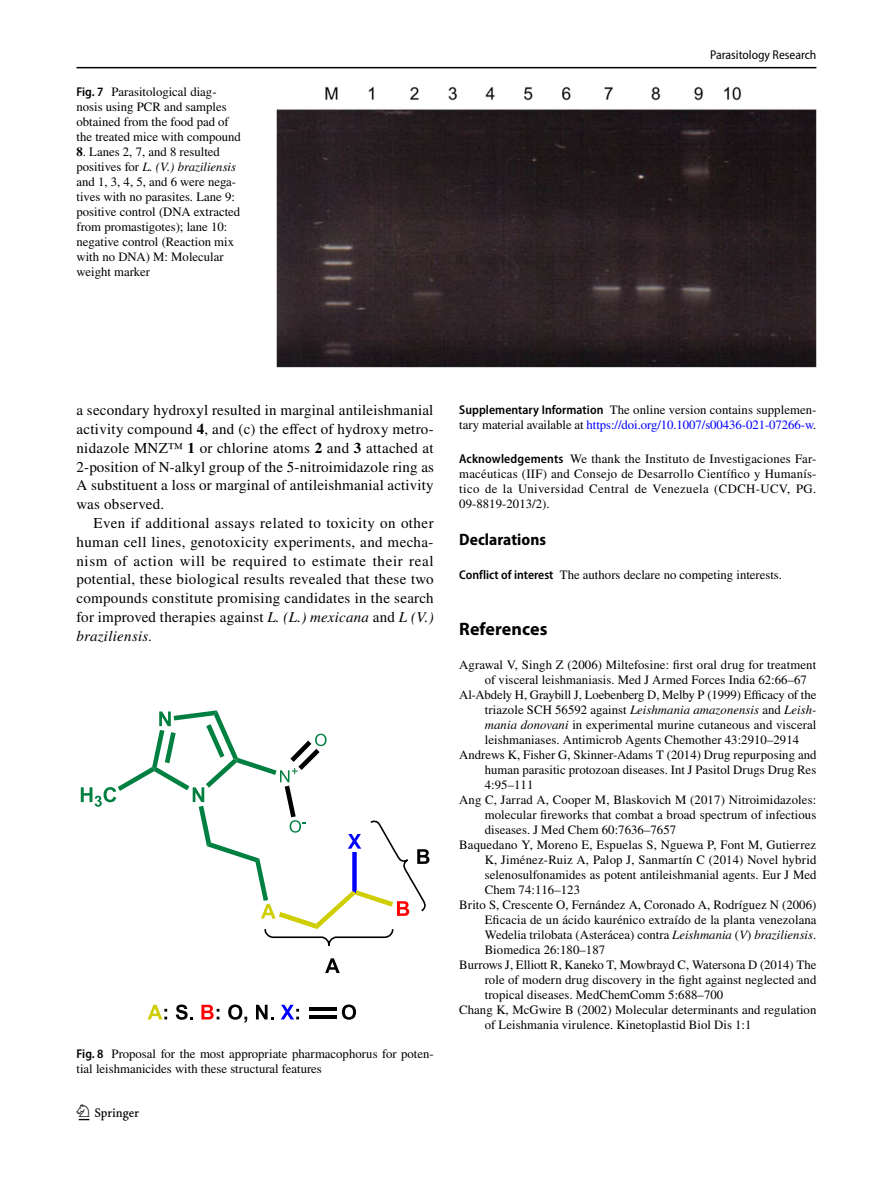
<style>
.page{position:relative;width:893px;height:1187px;background:#fff}
.page>*{position:absolute;margin:0;border:0;box-sizing:border-box;transform-origin:0 0}
.t1{font:22.5px "Springnew";color:#000}
.t2{font:700 18px "Myriad Pro";letter-spacing:.005em;color:#000}
.t3{font:700 semi-condensed 16.5px "Myriad Pro";letter-spacing:.005em;color:#000}
.t4{font:15px/18.8px "STIX";letter-spacing:.01em;color:#000;text-align:justify}
.t5{font:12.75px/15px "STIX";letter-spacing:.005em;color:#000}
.t6{font:italic 12.75px "STIX";letter-spacing:.005em;color:#000}
.t7{font:semi-condensed 12.75px "Myriad Pro";color:#000}
.s1{font-family:"Myriad Pro";font-weight:600;font-stretch:semi-condensed}
.s2{font-weight:700}
.s3{font-style:italic}
.s4{color:#00f}
.s5{font-style:normal}
</style>
<div class="page">
<hr style="left:77px;top:67px;width:739px;height:1px;background:#000">
<img style="left:276px;top:87px;width:540px;height:280px">
<svg style="left:325px;top:958px;width:15px;height:14px"></svg>
<svg style="left:81px;top:710px;width:348px;height:236px"></svg>
<svg style="left:148px;top:1004px;width:19px;height:15px"></svg>
<svg style="left:176px;top:1004px;width:17px;height:15px"></svg>
<svg style="left:201px;top:1004px;width:18px;height:15px"></svg>
<svg style="left:228px;top:1004px;width:19px;height:18px"></svg>
<svg style="left:256px;top:1004px;width:17px;height:15px"></svg>
<svg style="left:281px;top:1004px;width:18px;height:15px"></svg>
<svg style="left:310px;top:1004px;width:46px;height:15px"></svg>
<hr style="left:309px;top:1015px;width:28px;height:3px;background:#000">
<p class="t5" style="left:77px;top:85px;width:166px"><span class="s1">Fig. 7</span> Parasitological diag&shy;nosis using PCR and samples obtained from the food pad of the treated mice with compound</p>
<p class="t5" style="left:77px;top:145px;width:165px"><span class="s2">8</span>. Lanes 2, 7, and 8 resulted positives for <span class="s3">L. (V.) braziliensis </span>and 1, 3, 4, 5, and 6 were nega&shy;tives with no parasites. Lane 9: positive control (DNA extracted from promastigotes); lane 10: negative control (Reaction mix with no DNA) M: Molecular weight marker</p>
<p class="t7" style="left:710px;top:48px;width:108px">Parasitology Research</p>
<p class="t4" style="left:77px;top:402px;width:359px">a secondary hydroxyl resulted in marginal antileishmanial activity compound <span class="s2">4</span>, and (c) the effect of hydroxy metro&shy;nidazole MNZ™ <span class="s2">1</span> or chlorine atoms <span class="s2">2</span> and <span class="s2">3</span> attached at 2-position of N-alkyl group of the 5-nitroimidazole ring as A substituent a loss or marginal of antileishmanial activity was observed.</p>
<p class="t4" style="left:77px;top:514px;width:359px;text-indent:17px">Even if additional assays related to toxicity on other human cell lines, genotoxicity experiments, and mecha&shy;nism of action will be required to estimate their real potential, these biological results revealed that these two compounds constitute promising candidates in the search for improved therapies against <span class="s3">L. (L.) mexicana</span> and <span class="s3">L (V.) braziliensis.</span></p>
<p class="t5" style="left:77px;top:1046px;width:359px"><span class="s1">Fig. 8</span> Proposal for the most appropriate pharmacophorus for poten&shy;tial leishmanicides with these structural features</p>
<h1 class="t1" style="left:79px;top:1104px;width:62px">1 3</h1>
<p class="t5" style="left:459px;top:403px;width:359px"><span class="s1">Supplementary Information</span> The online version contains supplemen&shy;tary material available at <span class="s4">https://doi.org/10.1007/s00436-021-07266-w</span>.</p>
<p class="t5" style="left:459px;top:452px;width:359px;text-align:justify"><span class="s1">Acknowledgements</span> We thank the Instituto de Investigaciones Far&shy;macéuticas (IIF) and Consejo de Desarrollo Científico y Humanís&shy;tico de la Universidad Central de Venezuela (CDCH-UCV, PG.<br>09-8819-2013/2).</p>
<p class="t3" style="left:459px;top:530px;width:88px">Declarations</p>
<p class="t5" style="left:459px;top:568px;width:324px"><span class="s1">Conflict of interest</span> The authors declare no competing interests.</p>
<h2 class="t2" style="left:459px;top:617px;width:90px">References</h2>
<p class="t5" style="left:459px;top:658px;width:359px">Agrawal V, Singh Z (2006) Miltefosine: first oral drug for treatment</p>
<p class="t5" style="left:485px;top:673px;width:324px">of visceral leishmaniasis. Med J Armed Forces India 62:66–67</p>
<p class="t5" style="left:459px;top:688px;width:359px">Al-Abdely H, Graybill J, Loebenberg D, Melby P (1999) Efficacy of the</p>
<p class="t6" style="left:485px;top:701px;width:333px"><span class="s5">triazole SCH 56592 against</span> Leishmania amazonensis <span class="s5">and</span> Leish-</p>
<p class="t5" style="left:485px;top:718px;width:333px"><span class="s3">mania donovani</span> in experimental murine cutaneous and visceral</p>
<p class="t5" style="left:485px;top:733px;width:316px">leishmaniases. Antimicrob Agents Chemother 43:2910–2914</p>
<p class="t5" style="left:459px;top:748px;width:359px">Andrews K, Fisher G, Skinner-Adams T (2014) Drug repurposing and</p>
<p class="t5" style="left:485px;top:763px;width:333px">human parasitic protozoan diseases. Int J Pasitol Drugs Drug Res</p>
<p class="t5" style="left:485px;top:778px;width:50px">4:95–111</p>
<p class="t5" style="left:459px;top:793px;width:359px">Ang C, Jarrad A, Cooper M, Blaskovich M (2017) Nitroimidazoles:</p>
<p class="t5" style="left:485px;top:808px;width:333px">molecular fireworks that combat a broad spectrum of infectious</p>
<p class="t5" style="left:485px;top:823px;width:193px">diseases. J Med Chem 60:7636–7657</p>
<p class="t5" style="left:459px;top:838px;width:358px">Baquedano Y, Moreno E, Espuelas S, Nguewa P, Font M, Gutierrez</p>
<p class="t5" style="left:485px;top:853px;width:333px">K, Jiménez-Ruiz A, Palop J, Sanmartín C (2014) Novel hybrid</p>
<p class="t5" style="left:485px;top:868px;width:333px">selenosulfonamides as potent antileishmanial agents. Eur J Med</p>
<p class="t5" style="left:485px;top:883px;width:97px">Chem 74:116–123</p>
<p class="t5" style="left:459px;top:898px;width:359px">Brito S, Crescente O, Fernández A, Coronado A, Rodríguez N (2006)</p>
<p class="t5" style="left:485px;top:913px;width:333px">Eficacia de un ácido kaurénico extraído de la planta venezolana</p>
<p class="t5" style="left:485px;top:928px;width:333px">Wedelia trilobata (Asterácea) contra <span class="s3">Leishmania</span> (<span class="s3">V</span>) <span class="s3">braziliensis</span>.</p>
<p class="t5" style="left:485px;top:943px;width:122px">Biomedica 26:180–187</p>
<p class="t5" style="left:459px;top:958px;width:359px">Burrows J, Elliott R, Kaneko T, Mowbrayd C, Watersona D (2014) The</p>
<p class="t5" style="left:485px;top:973px;width:333px">role of modern drug discovery in the fight against neglected and</p>
<p class="t5" style="left:485px;top:988px;width:240px">tropical diseases. MedChemComm 5:688–700</p>
<p class="t5" style="left:459px;top:1003px;width:359px">Chang K, McGwire B (2002) Molecular determinants and regulation</p>
<p class="t5" style="left:485px;top:1018px;width:268px">of Leishmania virulence. Kinetoplastid Biol Dis 1:1</p>
</div>
